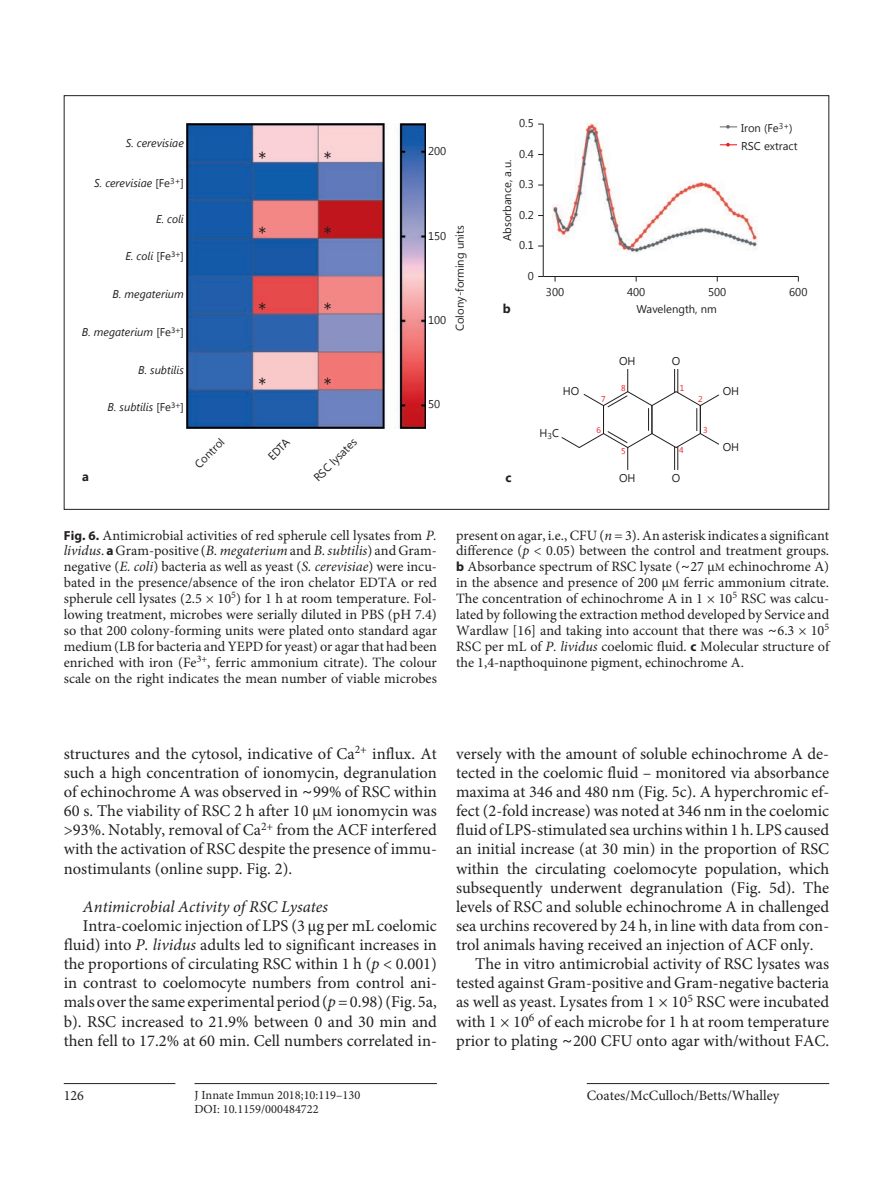
<style>
.page{position:relative;width:893px;height:1191px;background:#fff}
.page>*{position:absolute;margin:0;border:0;box-sizing:border-box;transform-origin:0 0}
.t1{font:16.5px/19px "Minion Pro";color:#231f20;text-align:justify}
.t2{font:italic 16.5px "Minion Pro";color:#231f20}
.t3{font:16.5px "Consolas";color:#231f20}
.t4{font:14.25px/15.9px "Minion Pro";color:#231f20;text-align:justify}
.t5{font:700 12.75px "Segoe UI";color:#231f20}
.t6{font:12.3px "Minion Pro";color:#231f20}
.t7{font:11.25px/17.9px "Segoe UI";color:#231f20}
.t8{font:italic 11.25px "Segoe UI";color:#231f20}
.t9{font:8.4px "Segoe UI";color:#ee1d23}
.s1{font-style:normal}
.s2{font-family:"Myriad Pro";font-weight:700;font-size:13.2px}
.s3{font-style:italic}
.s4{font-family:"Myriad Pro";font-weight:700;font-size:13.35px}
.s5{font-size:11.4px}
.s6{font-size:13.2px}
</style>
<div class="page">
<hr style="left:64px;top:1083px;width:111px;height:1px;background:#231f20">
<hr style="left:195px;top:1083px;width:242px;height:1px;background:#231f20">
<hr style="left:587px;top:1083px;width:242px;height:1px;background:#231f20">
<img style="left:186px;top:123px;width:239px;height:306px">
<img style="left:552px;top:124px;width:206px;height:129px">
<svg style="left:561px;top:369px;width:158px;height:101px"></svg>
<hr style="left:543px;top:124px;width:1px;height:152px;background:#231f20">
<hr style="left:543px;top:276px;width:255px;height:1px;background:#231f20">
<svg style="left:720px;top:143px;width:17px;height:3px"></svg>
<svg style="left:720px;top:125px;width:17px;height:4px"></svg>
<div style="left:255px;top:150px;width:11px;height:10px;background:#fad1d6"></div>
<div style="left:255px;top:225px;width:11px;height:10px;background:#f38786"></div>
<div style="left:255px;top:298px;width:11px;height:11px;background:#e7494a"></div>
<div style="left:255px;top:375px;width:11px;height:11px;background:#f9c8c8"></div>
<div style="left:322px;top:150px;width:11px;height:10px;background:#fad1d6"></div>
<div style="left:322px;top:225px;width:11px;height:10px;background:#bf151c"></div>
<div style="left:322px;top:298px;width:11px;height:11px;background:#f38786"></div>
<div style="left:322px;top:375px;width:11px;height:11px;background:#f27775"></div>
<p class="t8" style="left:126px;top:135px;width:60px">S. cerevisiae</p>
<p class="t8" style="left:94px;top:175px;width:91px">S. cerevisiae <span class="s1">[Fe</span><sup>3+</sup><span class="s1">]</span></p>
<p class="t8" style="left:156px;top:211px;width:29px">E. coli</p>
<p class="t8" style="left:125px;top:249px;width:60px">E. coli <span class="s1">[Fe</span><sup>3+</sup><span class="s1">]</span></p>
<p class="t8" style="left:113px;top:286px;width:73px">B. megaterium</p>
<p class="t8" style="left:82px;top:324px;width:103px">B. megaterium <span class="s1">[Fe</span><sup>3+</sup><span class="s1">]</span></p>
<p class="t8" style="left:138px;top:362px;width:47px">B. subtilis</p>
<p class="t8" style="left:108px;top:399px;width:78px">B. subtilis <span class="s1">[Fe</span><sup>3+</sup><span class="s1">]</span></p>
<p class="t3" style="left:258px;top:146px;width:11px">*</p>
<p class="t3" style="left:323px;top:146px;width:11px">*</p>
<p class="t3" style="left:258px;top:221px;width:11px">*</p>
<p class="t3" style="left:323px;top:221px;width:11px">*</p>
<p class="t3" style="left:258px;top:297px;width:11px">*</p>
<p class="t3" style="left:323px;top:297px;width:11px">*</p>
<p class="t3" style="left:258px;top:372px;width:11px">*</p>
<p class="t3" style="left:323px;top:372px;width:11px">*</p>
<p class="t7" style="left:428px;top:142px;width:20px">200</p>
<p class="t7" style="left:428px;top:226px;width:20px">150</p>
<p class="t7" style="left:428px;top:310px;width:20px">100</p>
<p class="t7" style="left:450px;top:331px;width:107px;rotate:-90deg">Colony-forming units</p>
<p class="t7" style="left:428px;top:394px;width:14px">50</p>
<p class="t7" style="left:519px;top:114px;width:16px">0.5</p>
<p class="t7" style="left:519px;top:144px;width:16px">0.4</p>
<p class="t7" style="left:519px;top:175px;width:16px">0.3</p>
<p class="t7" style="left:519px;top:205px;width:16px">0.2</p>
<p class="t7" style="left:519px;top:236px;width:16px">0.1</p>
<p class="t7" style="left:528px;top:266px;width:8px">0</p>
<p class="t7" style="left:498px;top:241px;width:83px;rotate:-90deg">Absorbance, a.u.</p>
<p class="t5" style="left:503px;top:300px;width:9px">b</p>
<p class="t7" style="left:741px;top:119px;width:58px">Iron (Fe<sup>3+</sup>)<br>RSC extract</p>
<p class="t7" style="left:546px;top:282px;width:20px">300</p>
<p class="t7" style="left:636px;top:282px;width:82px;text-indent:-9px">400<br>Wavelength, nm</p>
<p class="t7" style="left:708px;top:282px;width:20px">500</p>
<p class="t7" style="left:789px;top:282px;width:20px">600</p>
<p class="t7" style="left:563px;top:381px;width:18px">HO</p>
<p class="t9" style="left:601px;top:393px;width:6px">7</p>
<p class="t7" style="left:619px;top:351px;width:18px">OH</p>
<p class="t7" style="left:672px;top:351px;width:10px">O</p>
<p class="t9" style="left:621px;top:382px;width:6px">8</p>
<p class="t9" style="left:680px;top:382px;width:6px">1</p>
<p class="t9" style="left:698px;top:393px;width:6px">2</p>
<p class="t7" style="left:723px;top:381px;width:18px">OH</p>
<p class="t7" style="left:190px;top:459px;width:38px;rotate:-45deg">Control</p>
<p class="t7" style="left:263px;top:451px;width:27px;rotate:-45deg">EDTA</p>
<p class="t7" style="left:309px;top:473px;width:57px;rotate:-45deg">RSC lysates</p>
<p class="t5" style="left:82px;top:468px;width:8px">a</p>
<p class="t5" style="left:506px;top:468px;width:8px">c</p>
<p class="t7" style="left:540px;top:424px;width:21px">H<sub>3</sub>C</p>
<p class="t9" style="left:596px;top:424px;width:6px">6</p>
<p class="t9" style="left:621px;top:445px;width:6px">5</p>
<p class="t9" style="left:679px;top:444px;width:6px">4</p>
<p class="t7" style="left:619px;top:468px;width:18px">OH</p>
<p class="t7" style="left:672px;top:468px;width:10px">O</p>
<p class="t9" style="left:703px;top:424px;width:6px">3</p>
<p class="t7" style="left:723px;top:437px;width:18px">OH</p>
<p class="t4" style="left:64px;top:527px;width:375px"><span class="s2">Fig. 6.</span> Antimicrobial activities of red spherule cell lysates from <span class="s3">P. lividus</span>. <span class="s4">a</span> Gram-positive (<span class="s3">B. megaterium</span> and <span class="s3">B. subtilis</span>) and Gram&shy;negative (<span class="s3">E. coli</span>) bacteria as well as yeast (<span class="s3">S. cerevisiae</span>) were incu&shy;bated in the presence/absence of the iron chelator EDTA or red spherule cell lysates (2.5 × 10<sup>5</sup>) for 1 h at room temperature. Fol&shy;lowing treatment, microbes were serially diluted in PBS (pH 7.4) so that 200 colony-forming units were plated onto standard agar medium (LB for bacteria and YEPD for yeast) or agar that had been enriched with iron (Fe<sup>3+</sup>, ferric ammonium citrate). The colour scale on the right indicates the mean number of viable microbes</p>
<p class="t4" style="left:456px;top:527px;width:375px">present on agar, i.e., CFU (<span class="s3">n =</span> 3). An asterisk indicates a significant difference (<span class="s3">p</span> &lt; 0.05) between the control and treatment groups. <span class="s4">b</span> Absorbance spectrum of RSC lysate (∼27 μ<span class="s5">M</span> echinochrome A) in the absence and presence of 200 μ<span class="s5">M</span> ferric ammonium citrate.<br>The concentration of echinochrome A in 1 × 10<sup>5</sup> RSC was calcu&shy;lated by following the extraction method developed by Service and Wardlaw [16] and taking into account that there was ∼6.3 × 10<sup>5<br></sup>RSC per mL of <span class="s3">P. lividus</span> coelomic fluid. <span class="s4">c</span> Molecular structure of the 1,4-napthoquinone pigment, echinochrome A.</p>
<p class="t1" style="left:64px;top:744px;width:375px">structures and the cytosol, indicative of Ca<sup>2+</sup> influx. At such a high concentration of ionomycin, degranulation of echinochrome A was observed in ∼99% of RSC within 60 s. The viability of RSC 2 h after 10 µ<span class="s6">M</span> ionomycin was &gt;93%. Notably, removal of Ca<sup>2+</sup> from the ACF interfered with the activation of RSC despite the presence of immu&shy;nostimulants (online supp. Fig. 2).</p>
<p class="t2" style="left:83px;top:895px;width:247px">Antimicrobial Activity of RSC Lysates</p>
<p class="t1" style="left:64px;top:916px;width:375px;text-indent:19px">Intra-coelomic injection of LPS (3 µg per mL coelomic fluid) into <span class="s3">P. lividus</span> adults led to significant increases in the proportions of circulating RSC within 1 h (<span class="s3">p</span> &lt; 0.001) in contrast to coelomocyte numbers from control ani&shy;mals over the same experimental period (<span class="s3">p</span> = 0.98) (Fig. 5a, b). RSC increased to 21.9% between 0 and 30 min and then fell to 17.2% at 60 min. Cell numbers correlated in-</p>
<p class="t1" style="left:456px;top:744px;width:375px">versely with the amount of soluble echinochrome A de-</p>
<p class="t1" style="left:456px;top:763px;width:375px">tected in the coelomic fluid – monitored via absorbance</p>
<p class="t1" style="left:456px;top:782px;width:375px">maxima at 346 and 480 nm (Fig. 5c). A hyperchromic ef-</p>
<p class="t1" style="left:456px;top:801px;width:375px">fect (2-fold increase) was noted at 346 nm in the coelomic</p>
<p class="t1" style="left:456px;top:820px;width:375px">fluid of LPS-stimulated sea urchins within 1 h. LPS caused</p>
<p class="t1" style="left:456px;top:839px;width:375px">an initial increase (at 30 min) in the proportion of RSC</p>
<p class="t1" style="left:456px;top:858px;width:375px">within the circulating coelomocyte population, which</p>
<p class="t1" style="left:456px;top:878px;width:375px">subsequently underwent degranulation (Fig. 5d). The</p>
<p class="t1" style="left:456px;top:897px;width:375px">levels of RSC and soluble echinochrome A in challenged</p>
<p class="t1" style="left:456px;top:916px;width:375px">sea urchins recovered by 24 h, in line with data from con-</p>
<p class="t1" style="left:456px;top:935px;width:359px">trol animals having received an injection of ACF only.</p>
<p class="t1" style="left:475px;top:954px;width:356px">The in vitro antimicrobial activity of RSC lysates was</p>
<p class="t1" style="left:456px;top:973px;width:375px">tested against Gram-positive and Gram-negative bacteria</p>
<p class="t1" style="left:456px;top:992px;width:375px">as well as yeast. Lysates from 1 × 10<sup>5</sup> RSC were incubated</p>
<p class="t1" style="left:456px;top:1011px;width:375px">with 1 × 10<sup>6</sup> of each microbe for 1 h at room temperature</p>
<p class="t1" style="left:456px;top:1031px;width:375px">prior to plating ∼200 CFU onto agar with/without FAC.</p>
<p class="t4" style="left:64px;top:1088px;width:22px">126</p>
<p class="t6" style="left:195px;top:1086px;width:167px">J Innate Immun 2018;10:119–130</p>
<p class="t4" style="left:587px;top:1088px;width:194px">Coates/McCulloch/Betts/Whalley</p>
<p class="t6" style="left:195px;top:1101px;width:126px">DOI: 10.1159/000484722</p>
</div>
